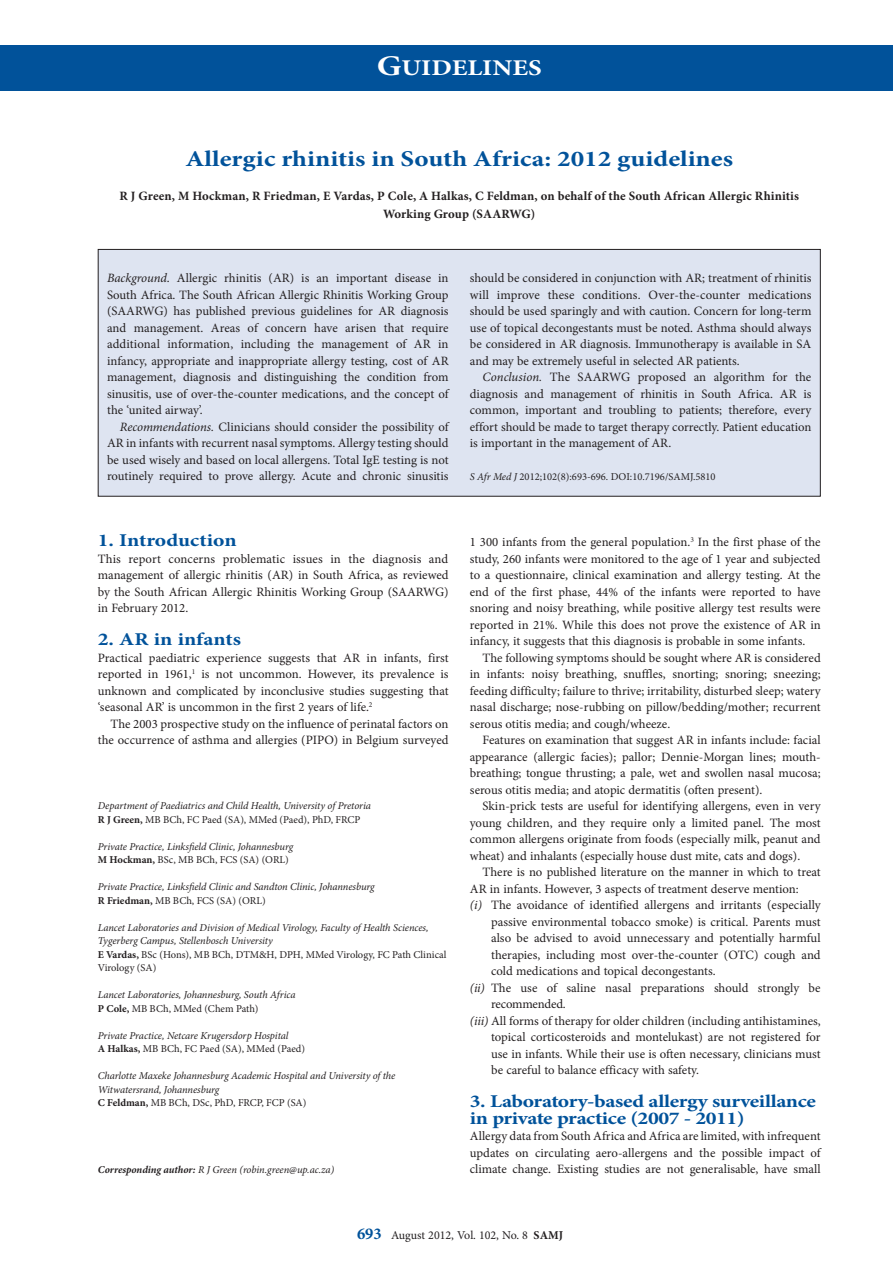
<style>
.page{position:relative;width:893px;height:1263px;background:#fff}
.page>*{position:absolute;margin:0;border:0;box-sizing:border-box;transform-origin:0 0}
.A_HEAD{font:700 22.5px "Minion Pro";color:#01529a;scale:1.2 1}
.t1{font:700 22.5px "Minion Pro";color:#fff;scale:1.2 1}
.B_HEAD_BLUE{font:700 18px/16.5px "Minion Pro";letter-spacing:-.015em;color:#01529a;scale:1.2 1}
.BODY_TEXT_INDENT{font:12.75px/16.5px "Minion Pro";color:#231f20;text-align:justify}
.BODY_TEXT_1ST_PARAGR{font:12.75px/16.5px "Minion Pro";color:#231f20;text-align:justify}
.AUTHORS_NAME_TOP_CEN{font:700 12.75px/18px "Minion Pro";letter-spacing:.01em;color:#231f20;text-align:center}
.t2{font:12px "Minion Pro";color:#231f20}
.AUTHOR_DETAILS{font:italic 10.5px/13.5px "Minion Pro";letter-spacing:-.01em;color:#231f20}
.AUTHOR_DETAILS-2{font:10.5px/13.5px "Minion Pro";color:#231f20}
.S_AFR_MED{font:10.5px "Minion Pro";color:#231f20}
.CORRESPONDING_AUTHOR{font:italic 10.5px "Minion Pro";letter-spacing:-.01em;color:#231f20}
.s1{font-size:28.5px}
.s2{font-style:italic}
.s3{font-weight:700}
.s4{font-weight:700;font-size:16.5px;color:#01529a}
</style>
<div class="page">
<div style="left:0;top:45px;width:893px;height:45px;background:#01529a"></div>
<div style="left:98px;top:249px;width:722px;height:247px;background:#dee4f1"></div>
<div style="left:98px;top:249px;width:723px;height:248px;border:1px solid #231f20"></div>
<h1 class="t1" style="left:377px;top:52px;width:139px"><span class="s1">G</span>UIDELINES</h1>
<p class="A_HEAD" style="left:185px;top:143px;width:458px">Allergic rhinitis in South Africa: 2012 guidelines</p>
<p class="AUTHORS_NAME_TOP_CEN" style="left:119px;top:186px;width:681px">R J Green, M Hockman, R Friedman, E Vardas, P Cole, A Halkas, C Feldman, on behalf of the South African Allergic Rhinitis<br>Working Group (SAARWG)</p>
<p class="BODY_TEXT_1ST_PARAGR" style="left:107px;top:270px;width:343px"><span class="s2">Background</span>. Allergic rhinitis (AR) is an important disease in South Africa. The South African Allergic Rhinitis Working Group (SAARWG) has published previous guidelines for AR diagnosis and management. Areas of concern have arisen that require additional information, including the management of AR in infancy, appropriate and inappropriate allergy testing, cost of AR management, diagnosis and distinguishing the condition from sinusitis, use of over-the-counter medications, and the concept of the ‘united airway’.</p>
<p class="BODY_TEXT_INDENT" style="left:107px;top:418px;width:343px;text-indent:13px"><span class="s2">Recommendations.</span> Clinicians should consider the possibility of AR in infants with recurrent nasal symptoms. Allergy testing should be used wisely and based on local allergens. Total IgE testing is not routinely required to prove allergy. Acute and chronic sinusitis</p>
<p class="B_HEAD_BLUE" style="left:98px;top:532px;width:117px">1. Introduction</p>
<p class="BODY_TEXT_1ST_PARAGR" style="left:98px;top:550px;width:352px">This report concerns problematic issues in the diagnosis and management of allergic rhinitis (AR) in South Africa, as reviewed by the South African Allergic Rhinitis Working Group (SAARWG) in February 2012.</p>
<p class="B_HEAD_BLUE" style="left:98px;top:631px;width:121px">2. AR in infants</p>
<p class="BODY_TEXT_1ST_PARAGR" style="left:98px;top:649px;width:352px">Practical paediatric experience suggests that AR in infants, first reported in 1961,<sup>1</sup> is not uncommon. However, its prevalence is unknown and complicated by inconclusive studies suggesting that ‘seasonal AR’ is uncommon in the first 2 years of life.<sup>2</sup></p>
<p class="BODY_TEXT_INDENT" style="left:98px;top:715px;width:352px;text-align:right">The 2003 prospective study on the influence of perinatal factors on the occurrence of asthma and allergies (PIPO) in Belgium surveyed</p>
<p class="AUTHOR_DETAILS" style="left:98px;top:799px;width:275px">Department of Paediatrics and Child Health, University of Pretoria</p>
<p class="AUTHOR_DETAILS-2" style="left:98px;top:813px;width:264px"><span class="s3">R J Green,</span> MB BCh, FC Paed (SA), MMed (Paed), PhD, FRCP</p>
<p class="AUTHOR_DETAILS" style="left:98px;top:840px;width:197px">Private Practice, Linksfield Clinic, Johannesburg</p>
<p class="AUTHOR_DETAILS-2" style="left:98px;top:853px;width:193px"><span class="s3">M Hockman,</span> BSc, MB BCh, FCS (SA) (ORL)</p>
<p class="AUTHOR_DETAILS" style="left:98px;top:880px;width:278px">Private Practice, Linksfield Clinic and Sandton Clinic, Johannesburg</p>
<p class="AUTHOR_DETAILS-2" style="left:98px;top:894px;width:169px"><span class="s3">R Friedman,</span> MB BCh, FCS (SA) (ORL)</p>
<p class="AUTHOR_DETAILS" style="left:98px;top:921px;width:332px">Lancet Laboratories and Division of Medical Virology, Faculty of Health Sciences,<br>Tygerberg Campus, Stellenbosch University</p>
<p class="AUTHOR_DETAILS-2" style="left:98px;top:948px;width:350px"><span class="s3">E Vardas,</span> BSc (Hons), MB BCh, DTM&amp;H, DPH, MMed Virology, FC Path Clinical<br>Virology (SA)</p>
<p class="AUTHOR_DETAILS" style="left:98px;top:988px;width:199px">Lancet Laboratories, Johannesburg, South Africa</p>
<p class="AUTHOR_DETAILS-2" style="left:98px;top:1002px;width:162px"><span class="s3">P Cole,</span> MB BCh, MMed (Chem Path)</p>
<p class="AUTHOR_DETAILS" style="left:98px;top:1029px;width:192px">Private Practice, Netcare Krugersdorp Hospital</p>
<p class="AUTHOR_DETAILS-2" style="left:98px;top:1042px;width:209px"><span class="s3">A Halkas,</span> MB BCh, FC Paed (SA), MMed (Paed)</p>
<p class="AUTHOR_DETAILS" style="left:98px;top:1069px;width:299px">Charlotte Maxeke Johannesburg Academic Hospital and University of the<br>Witwatersrand, Johannesburg</p>
<p class="AUTHOR_DETAILS-2" style="left:98px;top:1096px;width:210px"><span class="s3">C Feldman,</span> MB BCh, DSc, PhD, FRCP, FCP (SA)</p>
<p class="CORRESPONDING_AUTHOR" style="left:98px;top:1163px;width:238px"><span class="s3">Corresponding author:</span> R J Green (robin.green@up.ac.za)</p>
<p class="BODY_TEXT_INDENT" style="left:470px;top:270px;width:343px">should be considered in conjunction with AR; treatment of rhinitis will improve these conditions. Over-the-counter medications should be used sparingly and with caution. Concern for long-term use of topical decongestants must be noted. Asthma should always be considered in AR diagnosis. Immunotherapy is available in SA and may be extremely useful in selected AR patients.</p>
<p class="BODY_TEXT_INDENT" style="left:470px;top:369px;width:343px;text-indent:13px"><span class="s2">Conclusion.</span> The SAARWG proposed an algorithm for the diagnosis and management of rhinitis in South Africa. AR is common, important and troubling to patients; therefore, every effort should be made to target therapy correctly. Patient education is important in the management of AR.</p>
<p class="S_AFR_MED" style="left:470px;top:470px;width:247px"><span class="s2">S Afr Med J</span> 2012;102(8):693-696. DOI:10.7196/SAMJ.5810</p>
<p class="BODY_TEXT_INDENT" style="left:470px;top:534px;width:352px">1 300 infants from the general population.<sup>3</sup> In the first phase of the study, 260 infants were monitored to the age of 1 year and subjected to a questionnaire, clinical examination and allergy testing. At the end of the first phase, 44% of the infants were reported to have snoring and noisy breathing, while positive allergy test results were reported in 21%. While this does not prove the existence of AR in infancy, it suggests that this diagnosis is probable in some infants.</p>
<p class="BODY_TEXT_INDENT" style="left:470px;top:649px;width:352px;text-indent:13px">The following symptoms should be sought where AR is considered in infants: noisy breathing, snuffles, snorting; snoring; sneezing; feeding difficulty; failure to thrive; irritability, disturbed sleep; watery nasal discharge; nose-rubbing on pillow/bedding/mother; recurrent serous otitis media; and cough/wheeze.</p>
<p class="BODY_TEXT_INDENT" style="left:470px;top:732px;width:352px;text-indent:13px">Features on examination that suggest AR in infants include: facial appearance (allergic facies); pallor; Dennie-Morgan lines; mouth&shy;breathing; tongue thrusting; a pale, wet and swollen nasal mucosa; serous otitis media; and atopic dermatitis (often present).</p>
<p class="BODY_TEXT_INDENT" style="left:470px;top:798px;width:352px;text-indent:13px">Skin-prick tests are useful for identifying allergens, even in very young children, and they require only a limited panel. The most common allergens originate from foods (especially milk, peanut and wheat) and inhalants (especially house dust mite, cats and dogs).</p>
<p class="BODY_TEXT_INDENT" style="left:470px;top:864px;width:352px;text-indent:13px">There is no published literature on the manner in which to treat<br>AR in infants. However, 3 aspects of treatment deserve mention:</p>
<p class="BODY_TEXT_1ST_PARAGR" style="left:491px;top:897px;width:331px;text-indent:-21px"><span class="s2">(i)</span> The avoidance of identified allergens and irritants (especially passive environmental tobacco smoke) is critical. Parents must also be advised to avoid unnecessary and potentially harmful therapies, including most over-the-counter (OTC) cough and cold medications and topical decongestants.</p>
<p class="BODY_TEXT_1ST_PARAGR" style="left:491px;top:979px;width:331px;text-indent:-21px"><span class="s2">(ii)</span> The use of saline nasal preparations should strongly be recommended.</p>
<p class="BODY_TEXT_1ST_PARAGR" style="left:491px;top:1012px;width:331px;text-indent:-21px"><span class="s2">(iii)</span> All forms of therapy for older children (including antihistamines, topical corticosteroids and montelukast) are not registered for use in infants. While their use is often necessary, clinicians must be careful to balance efficacy with safety.</p>
<p class="B_HEAD_BLUE" style="left:470px;top:1093px;width:290px">3. Laboratory-based allergy surveillance in private practice (2007 - 2011)</p>
<p class="BODY_TEXT_1ST_PARAGR" style="left:470px;top:1128px;width:352px">Allergy data from South Africa and Africa are limited, with infrequent updates on circulating aero-allergens and the possible impact of climate change. Existing studies are not generalisable, have small</p>
<p class="t2" style="left:357px;top:1227px;width:208px"><span class="s4">693</span> August 2012, Vol. 102, No. 8 <span class="s3">SAMJ</span></p>
</div>
